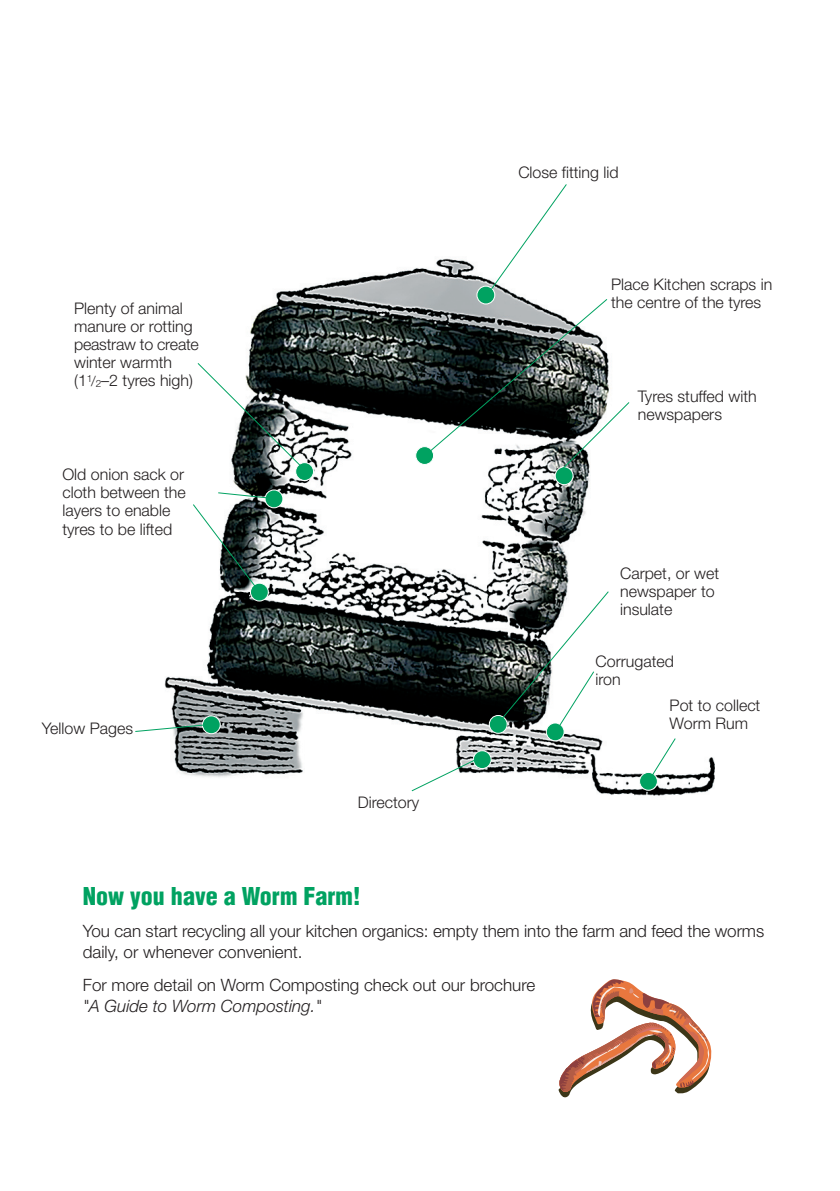
<style>
.page{position:relative;width:840px;height:1191px;background:#fff}
.page>*{position:absolute;margin:0;border:0;box-sizing:border-box;transform-origin:0 0}
.t1{font:900 condensed 24px "Helvetica";color:#00a261}
.t2{font:300 17px/21px "Helvetica Neue";letter-spacing:-.005em;color:#231f20}
.t3{font:italic 300 17px "Helvetica Neue";color:#231f20}
.t4{font:300 16px/18px "Helvetica Neue";color:#231f20}
.s1{font-size:14px}
</style>
<div class="page">
<svg style="left:558px;top:979px;width:153px;height:119px"></svg>
<svg style="left:135px;top:184px;width:540px;height:607px"></svg>
<p class="t4" style="left:74px;top:300px;width:126px">Plenty of animal manure or rotting peastraw to create winter warmth (1<sup>1</sup><span class="s1">/</span><sub>2</sub>–2 tyres high)</p>
<p class="t4" style="left:62px;top:467px;width:125px">Old onion sack or cloth between the layers to enable tyres to be lifted</p>
<p class="t4" style="left:42px;top:720px;width:93px">Yellow Pages</p>
<p class="t4" style="left:357px;top:794px;width:63px">Directory</p>
<p class="t4" style="left:518px;top:165px;width:102px">Close fitting lid</p>
<p class="t4" style="left:611px;top:277px;width:162px">Place Kitchen scraps in the centre of the tyres</p>
<p class="t4" style="left:637px;top:389px;width:120px">Tyres stuffed with newspapers</p>
<p class="t4" style="left:619px;top:565px;width:101px">Carpet, or wet newspaper to insulate</p>
<p class="t4" style="left:595px;top:653px;width:80px">Corrugated iron</p>
<p class="t4" style="left:669px;top:697px;width:92px">Pot to collect<br>Worm Rum</p>
<h1 class="t1" style="left:83px;top:887px;width:279px">Now you have a Worm Farm!</h1>
<p class="t2" style="left:83px;top:922px;width:682px">You can start recycling all your kitchen organics: empty them into the farm and feed the worms daily, or whenever convenient.</p>
<p class="t2" style="left:83px;top:975px;width:453px">For more detail on Worm Composting check out our brochure</p>
<p class="t3" style="left:83px;top:999px;width:240px">"A Guide to Worm Composting."</p>
</div>
